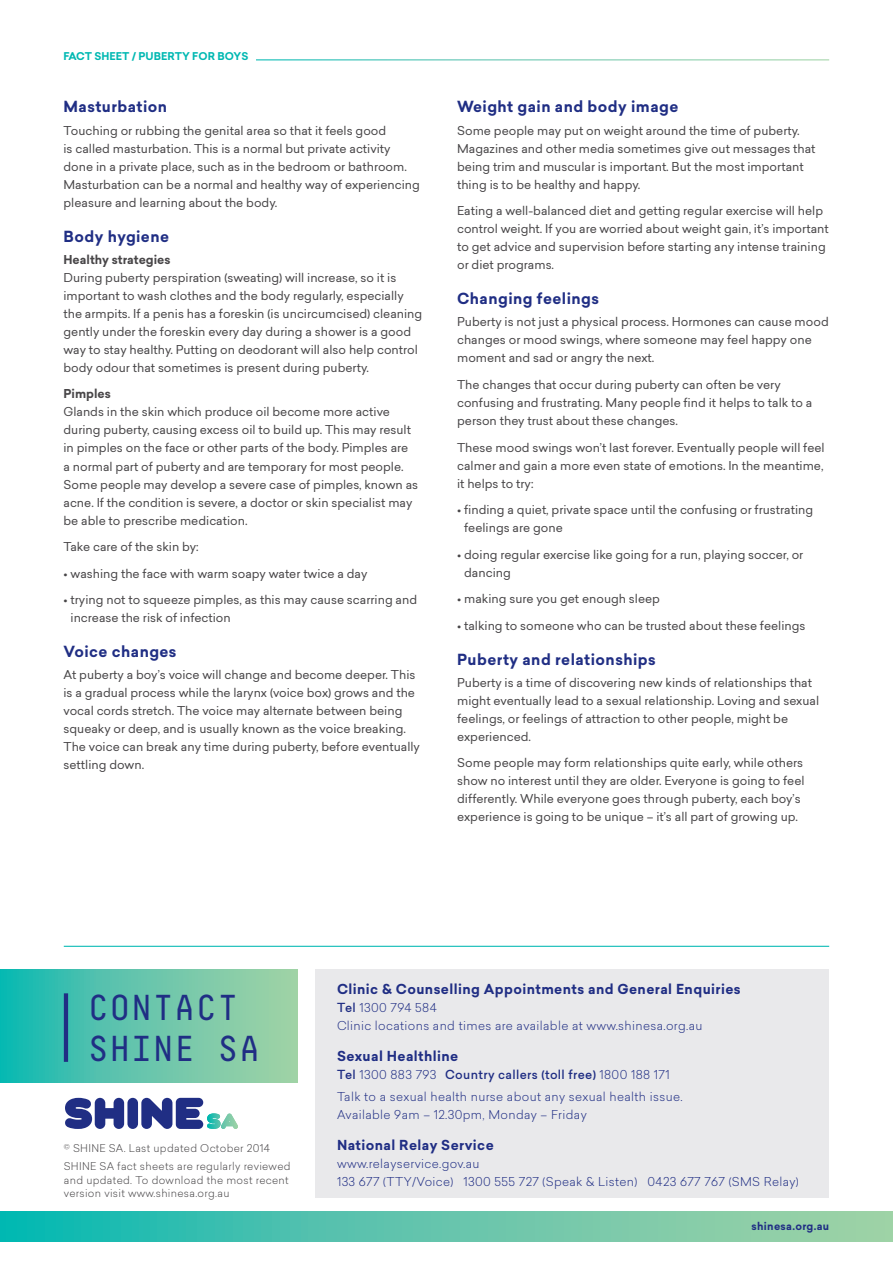
<style>
.page{position:relative;width:893px;height:1263px;background:#fff}
.page>*{position:absolute;margin:0;border:0;box-sizing:border-box;transform-origin:0 0}
._02_Page_Heading{font:36px/40.5px "Decima Mono";color:#202e84}
._09_Footer{font:700 15px "Sailec";letter-spacing:.03em;color:#202e84}
._09_Footer-2{font:700 13.5px "Sailec";letter-spacing:.03em;color:#202e84}
._09_Footer-3{font:12px/18px "Sailec";color:#484648}
._09_Footer-4{font:300 12px/18px "Sailec";letter-spacing:.03em;color:#202e84}
._09_Footer-5{font:500 12px "Sailec";letter-spacing:.03em;color:#202e84}
.t1{font:700 12px "Sailec";color:#484648}
._09_Footer-6{font:300 10.5px/13.5px "Sailec";letter-spacing:.03em;color:#484648}
._08_Header_Page_Numb{font:700 10.5px "Sailec";color:#00b8b2}
._09_Footer-7{font:700 10.5px "Sailec";letter-spacing:.03em;color:#202e84}
.s1{font-weight:500}
.s2{font-weight:300}
</style>
<div class="page">
<svg style="left:0;top:1211px;width:893px;height:31px;background:#5dc5ac"></svg>
<hr style="left:64px;top:946px;width:765px;height:1px;background:#00b8b2">
<svg style="left:0;top:969px;width:298px;height:113px;background:#61c5ac"></svg>
<div style="left:315px;top:969px;width:514px;height:229px;background:#e9e9eb"></div>
<hr style="left:64px;top:993px;width:4px;height:69px;background:#202e84">
<div style="left:127px;top:1098px;width:11px;height:31px;background:#202e84;border-radius:5px"></div>
<svg style="left:65px;top:1098px;width:59px;height:31px"></svg>
<svg style="left:141px;top:1098px;width:97px;height:31px"></svg>
<p class="_08_Header_Page_Numb" style="left:64px;top:48px;width:186px">FACT SHEET / PUBERTY FOR BOYS</p>
<p class="_09_Footer" style="left:64px;top:96px;width:105px">Masturbation</p>
<p class="_09_Footer-3" style="left:64px;top:121px;width:358px">Touching or rubbing the genital area so that it feels good<br>is called masturbation. This is a normal but private activity done in a private place, such as in the bedroom or bathroom.<br>Masturbation can be a normal and healthy way of experiencing pleasure and learning about the body.</p>
<p class="_09_Footer" style="left:64px;top:225px;width:107px">Body hygiene</p>
<p class="t1" style="left:64px;top:251px;width:108px">Healthy strategies</p>
<p class="_09_Footer-3" style="left:64px;top:268px;width:360px">During puberty perspiration (sweating) will increase, so it is important to wash clothes and the body regularly, especially the armpits. If a penis has a foreskin (is uncircumcised) cleaning gently under the foreskin every day during a shower is a good way to stay healthy. Putting on deodorant will also help control body odour that sometimes is present during puberty.</p>
<p class="t1" style="left:64px;top:385px;width:49px">Pimples</p>
<p class="_09_Footer-3" style="left:64px;top:403px;width:356px">Glands in the skin which produce oil become more active during puberty, causing excess oil to build up. This may result in pimples on the face or other parts of the body. Pimples are<br>a normal part of puberty and are temporary for most people.<br>Some people may develop a severe case of pimples, known as acne. If the condition is severe, a doctor or skin specialist may be able to prescribe medication.</p>
<p class="_09_Footer-3" style="left:64px;top:537px;width:137px">Take care of the skin by:</p>
<p class="_09_Footer-3" style="left:64px;top:564px;width:305px">• washing the face with warm soapy water twice a day</p>
<p class="_09_Footer-3" style="left:71px;top:590px;width:348px;text-indent:-7px">• trying not to squeeze pimples, as this may cause scarring and increase the risk of infection</p>
<p class="_09_Footer" style="left:64px;top:641px;width:115px">Voice changes</p>
<p class="_09_Footer-3" style="left:64px;top:666px;width:358px">At puberty a boy’s voice will change and become deeper. This is a gradual process while the larynx (voice box) grows and the vocal cords stretch. The voice may alternate between being squeaky or deep, and is usually known as the voice breaking.<br>The voice can break any time during puberty, before eventually settling down.</p>
<p class="_09_Footer" style="left:457px;top:96px;width:223px">Weight gain and body image</p>
<p class="_09_Footer-3" style="left:457px;top:121px;width:360px">Some people may put on weight around the time of puberty.<br>Magazines and other media sometimes give out messages that being trim and muscular is important. But the most important thing is to be healthy and happy.</p>
<p class="_09_Footer-3" style="left:457px;top:202px;width:373px">Eating a well-balanced diet and getting regular exercise will help control weight. If you are worried about weight gain, it’s important to get advice and supervision before starting any intense training or diet programs.</p>
<p class="_09_Footer" style="left:457px;top:288px;width:143px">Changing feelings</p>
<p class="_09_Footer-3" style="left:457px;top:313px;width:373px">Puberty is not just a physical process. Hormones can cause mood changes or mood swings, where someone may feel happy one moment and sad or angry the next.</p>
<p class="_09_Footer-3" style="left:457px;top:375px;width:357px">The changes that occur during puberty can often be very confusing and frustrating. Many people find it helps to talk to a person they trust about these changes.</p>
<p class="_09_Footer-3" style="left:457px;top:438px;width:369px;text-align:justify">These mood swings won’t last forever. Eventually people will feel calmer and gain a more even state of emotions. In the meantime, it helps to try:</p>
<p class="_09_Footer-3" style="left:464px;top:500px;width:351px;text-indent:-7px">• finding a quiet, private space until the confusing or frustrating feelings are gone</p>
<p class="_09_Footer-3" style="left:464px;top:545px;width:341px;text-indent:-7px">• doing regular exercise like going for a run, playing soccer, or dancing</p>
<p class="_09_Footer-3" style="left:457px;top:589px;width:204px">• making sure you get enough sleep</p>
<p class="_09_Footer-3" style="left:457px;top:616px;width:350px">• talking to someone who can be trusted about these feelings</p>
<p class="_09_Footer" style="left:457px;top:648px;width:200px">Puberty and relationships</p>
<p class="_09_Footer-3" style="left:457px;top:673px;width:364px">Puberty is a time of discovering new kinds of relationships that might eventually lead to a sexual relationship. Loving and sexual feelings, or feelings of attraction to other people, might be experienced.</p>
<p class="_09_Footer-3" style="left:457px;top:754px;width:349px">Some people may form relationships quite early, while others show no interest until they are older. Everyone is going to feel differently. While everyone goes through puberty, each boy’s experience is going to be unique – it’s all part of growing up.</p>
<p class="_02_Page_Heading" style="left:88px;top:987px;width:174px">CONTACT<br>SHINE SA</p>
<p class="_09_Footer-6" style="left:64px;top:1141px;width:208px">© SHINE SA. Last updated October 2014</p>
<p class="_09_Footer-6" style="left:64px;top:1159px;width:228px">SHINE SA fact sheets are regularly reviewed and updated. To download the most recent version visit www.shinesa.org.au</p>
<p class="_09_Footer-2" style="left:337px;top:979px;width:405px">Clinic &amp; Counselling Appointments and General Enquiries</p>
<p class="_09_Footer-4" style="left:337px;top:998px;width:367px"><span class="s1">Tel</span> 1300 794 584<br>Clinic locations and times are available at www.shinesa.org.au</p>
<p class="_09_Footer-2" style="left:337px;top:1046px;width:123px">Sexual Healthline</p>
<p class="_09_Footer-5" style="left:337px;top:1066px;width:334px">Tel <span class="s2">1300 883 793</span> Country callers (toll free) <span class="s2">1800 188 171</span></p>
<p class="_09_Footer-4" style="left:337px;top:1087px;width:347px">Talk to a sexual health nurse about any sexual health issue.<br>Available 9am – 12.30pm, Monday – Friday</p>
<p class="_09_Footer-2" style="left:337px;top:1135px;width:158px">National Relay Service</p>
<p class="_09_Footer-4" style="left:337px;top:1154px;width:463px">www.relayservice.gov.au<br>133 677 (TTY/Voice) 1300 555 727 (Speak &amp; Listen) 0423 677 767 (SMS Relay)</p>
<p class="_09_Footer-7" style="left:751px;top:1218px;width:79px">shinesa.org.au</p>
</div>
